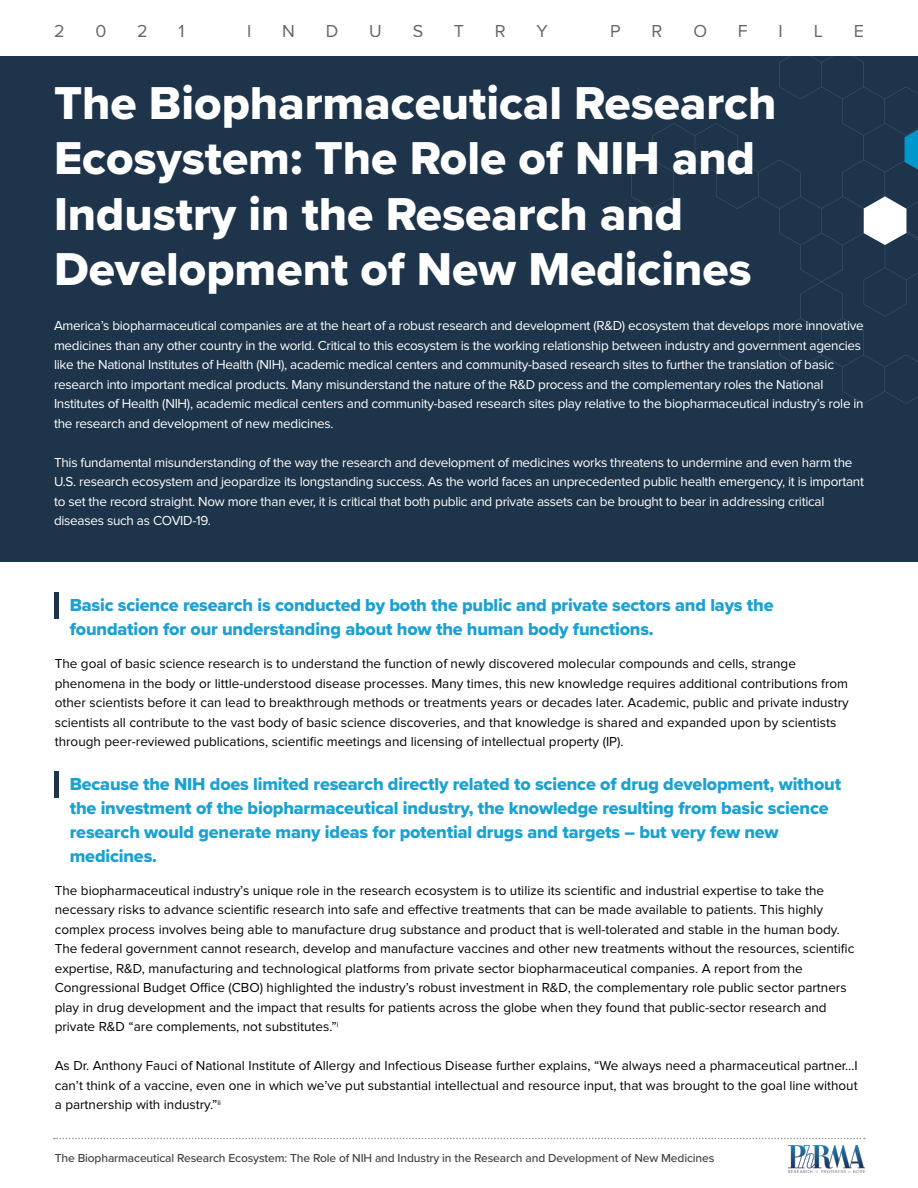
<style>
.page{position:relative;width:918px;height:1188px;background:#fff}
.page>*{position:absolute;margin:0;border:0;box-sizing:border-box;transform-origin:0 0}
.t1{font:47.85px/55.1px "Proxima Nova Extrabld";color:#fff}
.t2{font:18px/24px "Proxima Nova Extrabld";letter-spacing:-.01em;color:#1aa1d2}
.t3{font:18px "Proxima Nova";color:#414042}
.t4{font:13.5px/19.5px "Proxima Nova";color:#000}
.t5{font:13.5px/19.5px "Proxima Nova";letter-spacing:-.02em;color:#fff}
.t6{font:500 12px "Proxima Nova";letter-spacing:-.01em;color:#414042}
</style>
<div class="page">
<div style="left:0;top:56px;width:918px;height:506px;background:#1e344b"></div>
<svg style="left:632px;top:56px;width:286px;height:348px"></svg>
<svg style="left:864px;top:121px;width:54px;height:283px"></svg>
<svg style="left:54px;top:1138px;width:811px;height:1px"></svg>
<img style="left:789px;top:1146px;width:76px;height:26px">
<hr style="left:54px;top:592px;width:4px;height:27px;background:#1e344b">
<hr style="left:54px;top:771px;width:4px;height:26px;background:#1e344b">
<h2 class="t3" style="left:54px;top:20px;width:12px">2</h2>
<h2 class="t3" style="left:95px;top:20px;width:13px">0</h2>
<h2 class="t3" style="left:137px;top:20px;width:12px">2</h2>
<h2 class="t3" style="left:179px;top:20px;width:8px">1</h2>
<h2 class="t3" style="left:247px;top:20px;width:6px">I</h2>
<h2 class="t3" style="left:282px;top:20px;width:14px">N</h2>
<h2 class="t3" style="left:326px;top:20px;width:14px">D</h2>
<h2 class="t3" style="left:369px;top:20px;width:14px">U</h2>
<h2 class="t3" style="left:413px;top:20px;width:12px">S</h2>
<h2 class="t3" style="left:454px;top:20px;width:12px">T</h2>
<h2 class="t3" style="left:495px;top:20px;width:12px">R</h2>
<h2 class="t3" style="left:536px;top:20px;width:13px">Y</h2>
<h2 class="t3" style="left:610px;top:20px;width:12px">P</h2>
<h2 class="t3" style="left:652px;top:20px;width:12px">R</h2>
<h2 class="t3" style="left:693px;top:20px;width:15px">O</h2>
<h2 class="t3" style="left:738px;top:20px;width:11px">F</h2>
<h2 class="t3" style="left:779px;top:20px;width:6px">I</h2>
<h2 class="t3" style="left:814px;top:20px;width:11px">L</h2>
<h2 class="t3" style="left:854px;top:20px;width:12px">E</h2>
<h1 class="t1" style="left:54px;top:75px;width:724px">The Biopharmaceutical Research<br>Ecosystem: The Role of NIH and<br>Industry in the Research and<br>Development of New Medicines</h1>
<p class="t5" style="left:54px;top:316px;width:811px">America’s biopharmaceutical companies are at the heart of a robust research and development (R&amp;D) ecosystem that develops more innovative medicines than any other country in the world. Critical to this ecosystem is the working relationship between industry and government agencies like the National Institutes of Health (NIH), academic medical centers and community-based research sites to further the translation of basic research into important medical products. Many misunderstand the nature of the R&amp;D process and the complementary roles the National Institutes of Health (NIH), academic medical centers and community-based research sites play relative to the biopharmaceutical industry’s role in the research and development of new medicines.</p>
<p class="t5" style="left:54px;top:453px;width:812px">This fundamental misunderstanding of the way the research and development of medicines works threatens to undermine and even harm the U.S. research ecosystem and jeopardize its longstanding success. As the world faces an unprecedented public health emergency, it is important to set the record straight. Now more than ever, it is critical that both public and private assets can be brought to bear in addressing critical diseases such as COVID-19.</p>
<h2 class="t2" style="left:70px;top:593px;width:705px">Basic science research is conducted by both the public and private sectors and lays the foundation for our understanding about how the human body functions.</h2>
<p class="t4" style="left:55px;top:654px;width:796px">The goal of basic science research is to understand the function of newly discovered molecular compounds and cells, strange phenomena in the body or little-understood disease processes. Many times, this new knowledge requires additional contributions from other scientists before it can lead to breakthrough methods or treatments years or decades later. Academic, public and private industry scientists all contribute to the vast body of basic science discoveries, and that knowledge is shared and expanded upon by scientists through peer-reviewed publications, scientific meetings and licensing of intellectual property (IP).</p>
<p class="t2" style="left:70px;top:771px;width:773px">Because the NIH does limited research directly related to science of drug development, without the investment of the biopharmaceutical industry, the knowledge resulting from basic science research would generate many ideas for potential drugs and targets – but very few new medicines.</p>
<p class="t4" style="left:55px;top:881px;width:801px">The biopharmaceutical industry’s unique role in the research ecosystem is to utilize its scientific and industrial expertise to take the necessary risks to advance scientific research into safe and effective treatments that can be made available to patients. This highly complex process involves being able to manufacture drug substance and product that is well-tolerated and stable in the human body.<br>The federal government cannot research, develop and manufacture vaccines and other new treatments without the resources, scientific expertise, R&amp;D, manufacturing and technological platforms from private sector biopharmaceutical companies. A report from the Congressional Budget Office (CBO) highlighted the industry’s robust investment in R&amp;D, the complementary role public sector partners play in drug development and the impact that results for patients across the globe when they found that public-sector research and private R&amp;D “are complements, not substitutes.”<sup>i</sup></p>
<p class="t4" style="left:55px;top:1056px;width:805px;text-align:justify">As Dr. Anthony Fauci of National Institute of Allergy and Infectious Disease further explains, “We always need a pharmaceutical partner…I can’t think of a vaccine, even one in which we’ve put substantial intellectual and resource input, that was brought to the goal line without a partnership with industry.”<sup>ii</sup></p>
<p class="t6" style="left:55px;top:1149px;width:661px">The Biopharmaceutical Research Ecosystem: The Role of NIH and Industry in the Research and Development of New Medicines</p>
</div>
